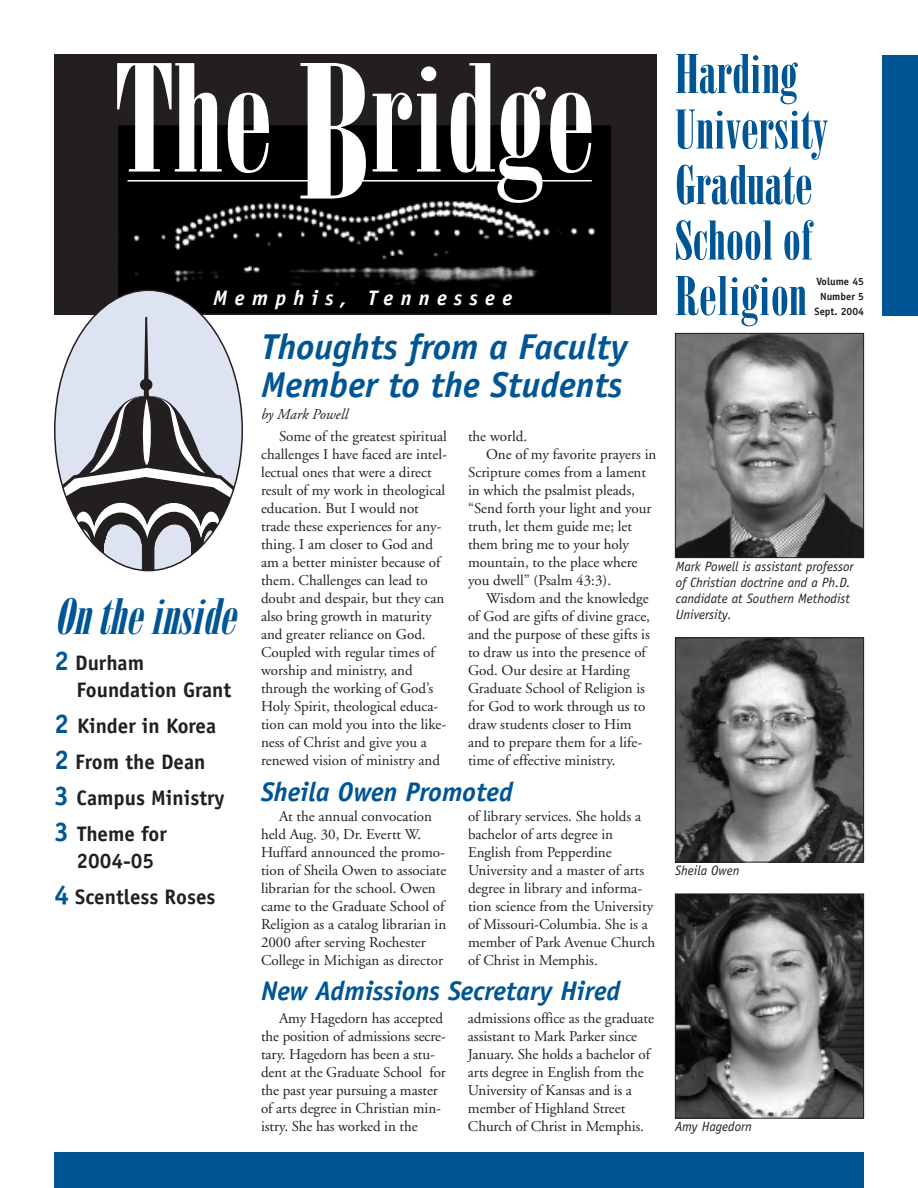
<style>
.page{position:relative;width:918px;height:1188px;background:#fff}
.page>*{position:absolute;margin:0;border:0;box-sizing:border-box;transform-origin:0 0}
.t1{font:150px "Bodoni Poster Compressed";color:#fff}
.t2{font:54px/55.5px "Bodoni Poster Compressed";color:#005595}
.t3{font:italic 49.5px "Bodoni Poster Compressed";color:#005595}
.t4{font:italic 700 36px/37.5px "Officina Sans";color:#005595}
.t5{font:italic 700 27px "Officina Sans";color:#005595}
.t6{font:700 21px/36px "Officina Sans";color:#231f20}
.t7{font:italic 700 21px "Officina Sans";letter-spacing:.35em;color:#fff}
.t8{font:15px/18px "Adobe Garamond";color:#231f20}
.t9{font:italic 15px "Adobe Garamond";letter-spacing:-.005em;color:#231f20}
.t10{font:italic 13.5px/16.2px "Officina Sans";color:#231f20}
.t11{font:700 10.5px/15px "Officina Sans";color:#231f20;text-align:center}
.s1{font-size:187.5px}
.s2{font-size:27px;color:#005595}
</style>
<div class="page">
<div style="left:54px;top:54px;width:603px;height:261px;background:#231f20"></div>
<div style="left:54px;top:1153px;width:810px;height:35px;background:#005595"></div>
<div style="left:882px;top:55px;width:36px;height:261px;background:#005595"></div>
<img style="left:119px;top:127px;width:492px;height:185px">
<div style="left:54px;top:124px;width:603px;height:191px;border:2px solid #231f20"></div>
<hr style="left:128px;top:180px;width:190px;height:2px;background:#fff">
<hr style="left:356px;top:180px;width:148px;height:2px;background:#fff">
<hr style="left:537px;top:180px;width:55px;height:2px;background:#fff">
<svg style="left:54px;top:290px;width:189px;height:281px"></svg>
<img style="left:677px;top:335px;width:185px;height:221px">
<div style="left:675px;top:333px;width:189px;height:225px;border:1px solid #231f20"></div>
<img style="left:677px;top:639px;width:185px;height:221px">
<div style="left:675px;top:637px;width:189px;height:225px;border:1px solid #231f20"></div>
<img style="left:677px;top:896px;width:185px;height:221px">
<div style="left:675px;top:894px;width:189px;height:225px;border:1px solid #231f20"></div>
<h1 class="t1" style="left:115px;top:63px;width:482px">The <span class="s1">B</span>ridge</h1>
<h3 class="t7" style="left:213px;top:290px;width:300px">Memphis, Tennessee</h3>
<h3 class="t3" style="left:54px;top:598px;width:192px">Ontheinside</h3>
<h3 class="t6" style="left:77px;top:651px;width:156px;line-height:27px;text-indent:-22px"><span class="s2">2</span> Durham<br>Foundation Grant</h3>
<h3 class="t6" style="left:54px;top:710px;width:172px"><span class="s2">2</span> Kinder in Korea<br><span class="s2">2</span> From the Dean<br><span class="s2">3</span> Campus Ministry<br><span class="s2">3</span> Theme for</h3>
<h3 class="t6" style="left:54px;top:845px;width:163px;text-indent:22px">2004-05<br><span class="s2">4</span> Scentless Roses</h3>
<h3 class="t4" style="left:261px;top:331px;width:368px">Thoughts from a Faculty<br>Member to the Students</h3>
<p class="t9" style="left:261px;top:408px;width:89px">by Mark Powell</p>
<p class="t8" style="left:261px;top:429px;width:188px;text-indent:18px">Some of the greatest spiritual challenges I have faced are intel&shy;lectual ones that were a direct result of my work in theological education. But I would not trade these experiences for any&shy;thing. I am closer to God and am a better minister because of them. Challenges can lead to doubt and despair, but they can also bring growth in maturity and greater reliance on God.<br>Coupled with regular times of worship and ministry, and through the working of God’s<br>Holy Spirit, theological educa&shy;tion can mold you into the like&shy;ness of Christ and give you a renewed vision of ministry and</p>
<p class="t8" style="left:468px;top:429px;width:61px">the world.</p>
<p class="t8" style="left:486px;top:447px;width:172px">One of my favorite prayers in</p>
<p class="t8" style="left:468px;top:465px;width:180px">Scripture comes from a lament</p>
<p class="t8" style="left:468px;top:483px;width:169px">in which the psalmist pleads,</p>
<p class="t8" style="left:468px;top:501px;width:185px">“Send forth your light and your</p>
<p class="t8" style="left:468px;top:519px;width:166px">truth, let them guide me; let</p>
<p class="t8" style="left:468px;top:537px;width:163px">them bring me to your holy</p>
<p class="t8" style="left:468px;top:555px;width:171px">mountain, to the place where</p>
<p class="t8" style="left:468px;top:573px;width:145px">you dwell” (Psalm 43:3).</p>
<p class="t8" style="left:486px;top:591px;width:164px">Wisdom and the knowledge</p>
<p class="t8" style="left:468px;top:609px;width:184px">of God are gifts of divine grace,</p>
<p class="t8" style="left:468px;top:627px;width:183px">and the purpose of these gifts is</p>
<p class="t8" style="left:468px;top:645px;width:180px">to draw us into the presence of</p>
<p class="t8" style="left:468px;top:663px;width:163px">God. Our desire at Harding</p>
<p class="t8" style="left:468px;top:681px;width:179px">Graduate School of Religion is</p>
<p class="t8" style="left:468px;top:699px;width:179px">for God to work through us to</p>
<p class="t8" style="left:468px;top:717px;width:165px">draw students closer to Him</p>
<p class="t8" style="left:468px;top:735px;width:176px">and to prepare them for a life-</p>
<p class="t8" style="left:468px;top:753px;width:149px">time of effective ministry.</p>
<h3 class="t5" style="left:261px;top:781px;width:254px">Sheila Owen Promoted</h3>
<p class="t8" style="left:261px;top:808px;width:187px;text-indent:18px">At the annual convocation held Aug. 30, Dr. Evertt W.<br>Huffard announced the promo&shy;tion of Sheila Owen to associate librarian for the school. Owen came to the Graduate School of<br>Religion as a catalog librarian in<br>2000 after serving Rochester<br>College in Michigan as director</p>
<p class="t8" style="left:468px;top:808px;width:189px">of library services. She holds a bachelor of arts degree in<br>English from Pepperdine<br>University and a master of arts degree in library and informa&shy;tion science from the University of Missouri-Columbia. She is a member of Park Avenue Church of Christ in Memphis.</p>
<h3 class="t5" style="left:261px;top:980px;width:361px">New Admissions Secretary Hired</h3>
<p class="t8" style="left:261px;top:1010px;width:186px;text-indent:18px">Amy Hagedorn has accepted the position of admissions secre&shy;tary. Hagedorn has been a stu&shy;dent at the Graduate School for the past year pursuing a master of arts degree in Christian min&shy;istry. She has worked in the</p>
<p class="t8" style="left:468px;top:1010px;width:188px">admissions office as the graduate assistant to Mark Parker since<br>January. She holds a bachelor of arts degree in English from the<br>University of Kansas and is a member of Highland Street<br>Church of Christ in Memphis.</p>
<h2 class="t2" style="left:675px;top:51px;width:154px">Harding<br>University<br>Graduate<br>School of<br>Religion</h2>
<p class="t11" style="left:815px;top:275px;width:51px">Volume 45<br>Number 5<br>Sept. 2004</p>
<p class="t10" style="left:676px;top:559px;width:179px">Mark Powell is assistant professor of Christian doctrine and a Ph.D. candidate at Southern Methodist<br>University.</p>
<p class="t10" style="left:675px;top:864px;width:66px">Sheila Owen</p>
<p class="t10" style="left:675px;top:1119px;width:78px">Amy Hagedorn</p>
</div>
